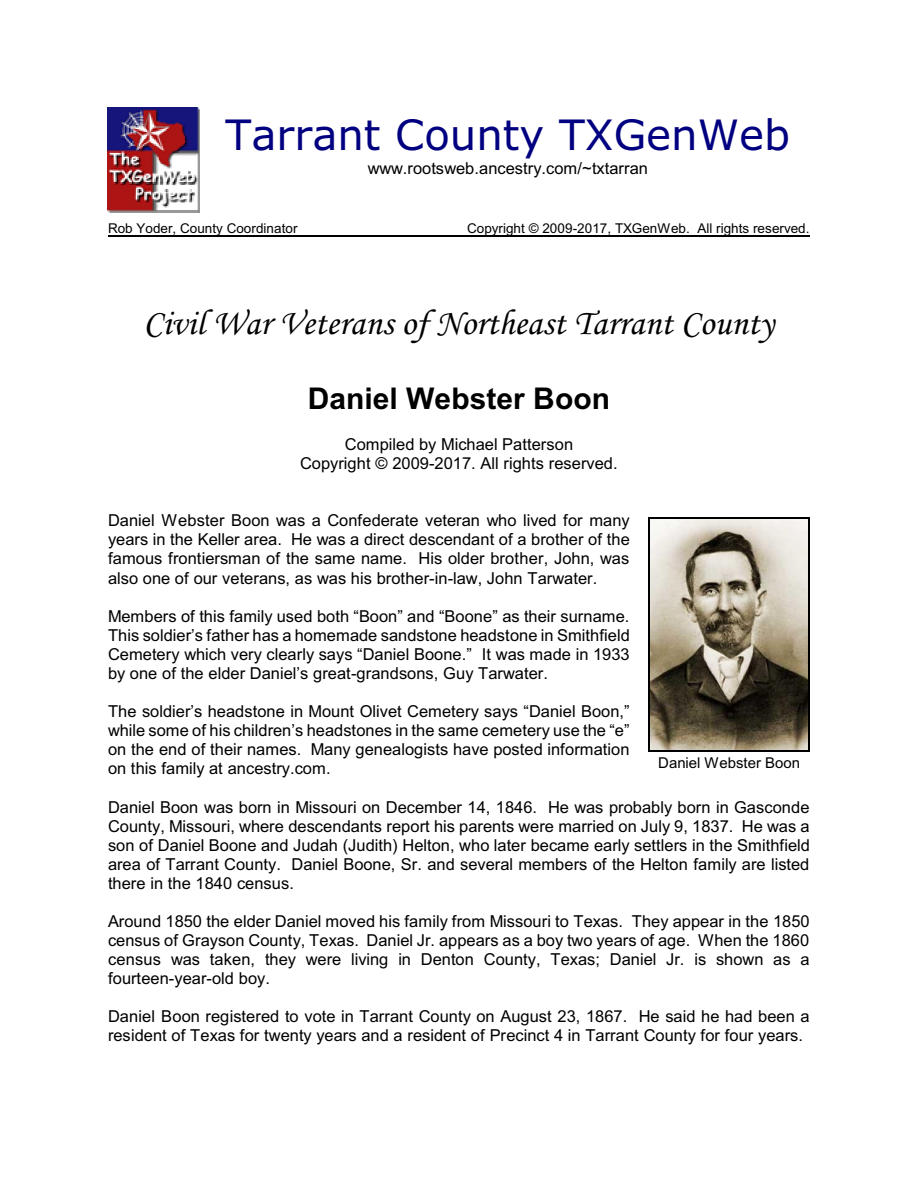
<style>
.page{position:relative;width:918px;height:1188px;background:#fff}
.page>*{position:absolute;margin:0;border:0;box-sizing:border-box;transform-origin:0 0}
.t1{font:42px "Verdana";color:#000080}
.t2{font:italic 36px "Monotype Corsiva";letter-spacing:.005em;color:#000}
.t3{font:700 30px "Arial";color:#000}
.t4{font:16.5px/19px "Arial";color:#000;text-align:justify}
.t5{font:15px "Arial";color:#000}
.t6{font:13.5px "Arial";color:#000}
</style>
<div class="page">
<hr style="left:108px;top:235px;width:702px;height:2px;background:#000">
<img style="left:108px;top:108px;width:91px;height:104px">
<img style="left:649px;top:519px;width:160px;height:231px">
<hr style="left:648px;top:518px;width:1px;height:233px;background:#000">
<hr style="left:809px;top:518px;width:1px;height:233px;background:#000">
<hr style="left:648px;top:518px;width:162px;height:1px;background:#000">
<hr style="left:648px;top:750px;width:162px;height:1px;background:#000">
<h1 class="t1" style="left:226px;top:118px;width:566px">Tarrant County TXGenWeb</h1>
<p class="t4" style="left:368px;top:160px;width:282px">www.rootsweb.ancestry.com/~txtarran</p>
<p class="t6" style="left:108px;top:223px;width:191px">Rob Yoder, County Coordinator</p>
<p class="t6" style="left:467px;top:223px;width:344px">Copyright © 2009-2017, TXGenWeb. All rights reserved.</p>
<h2 class="t2" style="left:143px;top:309px;width:632px">Civil War Veterans of Northeast Tarrant County</h2>
<h3 class="t3" style="left:308px;top:387px;width:304px">Daniel Webster Boon</h3>
<p class="t4" style="left:300px;top:436px;width:319px;text-align:center">Compiled by Michael Patterson<br>Copyright © 2009-2017. All rights reserved.</p>
<p class="t4" style="left:108px;top:513px;width:523px">Daniel Webster Boon was a Confederate veteran who lived for many years in the Keller area. He was a direct descendant of a brother of the famous frontiersman of the same name. His older brother, John, was also one of our veterans, as was his brother-in-law, John Tarwater.</p>
<p class="t4" style="left:108px;top:608px;width:523px">Members of this family used both “Boon” and “Boone” as their surname.<br>This soldier’s father has a homemade sandstone headstone in Smithfield Cemetery which very clearly says “Daniel Boone.” It was made in 1933 by one of the elder Daniel’s great-grandsons, Guy Tarwater.</p>
<p class="t4" style="left:108px;top:703px;width:523px">The soldier’s headstone in Mount Olivet Cemetery says “Daniel Boon,” while some of his children’s headstones in the same cemetery use the “e” on the end of their names. Many genealogists have posted information on this family at ancestry.com.</p>
<p class="t4" style="left:108px;top:799px;width:704px">Daniel Boon was born in Missouri on December 14, 1846. He was probably born in Gasconde County, Missouri, where descendants report his parents were married on July 9, 1837. He was a son of Daniel Boone and Judah (Judith) Helton, who later became early settlers in the Smithfield area of Tarrant County. Daniel Boone, Sr. and several members of the Helton family are listed there in the 1840 census.</p>
<p class="t4" style="left:108px;top:913px;width:703px">Around 1850 the elder Daniel moved his family from Missouri to Texas. They appear in the 1850 census of Grayson County, Texas. Daniel Jr. appears as a boy two years of age. When the 1860 census was taken, they were living in Denton County, Texas; Daniel Jr. is shown as a fourteen-year-old boy.</p>
<p class="t4" style="left:108px;top:1009px;width:703px">Daniel Boon registered to vote in Tarrant County on August 23, 1867. He said he had been a resident of Texas for twenty years and a resident of Precinct 4 in Tarrant County for four years.</p>
<p class="t5" style="left:658px;top:757px;width:143px">Daniel Webster Boon</p>
</div>
